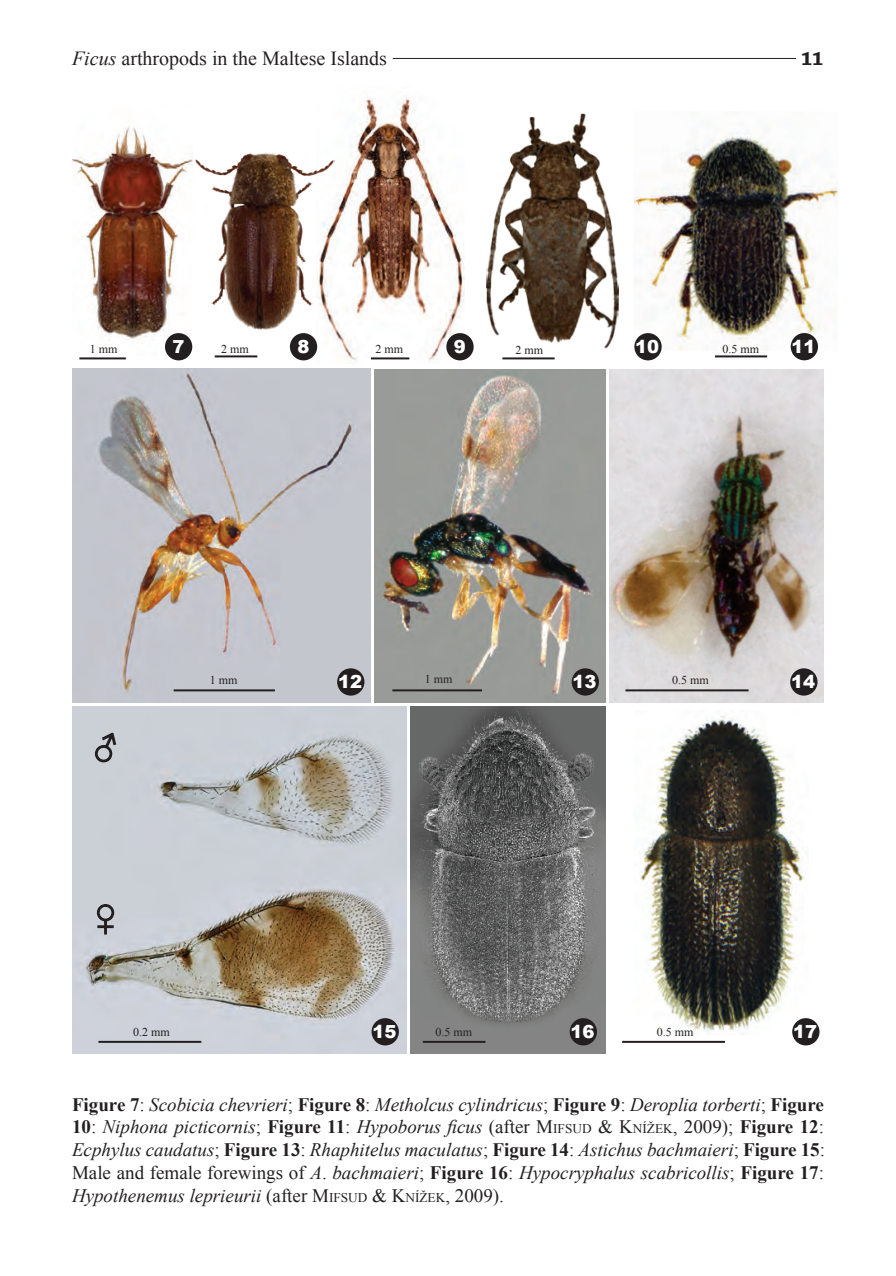
<style>
.page{position:relative;width:896px;height:1276px;background:#fff}
.page>*{position:absolute;margin:0;border:0;box-sizing:border-box;transform-origin:0 0}
.t1{font:20px "Times New Roman";color:#231f20}
.t2{font:700 20px "Chaparral Pro";color:#231f20}
.t3{font:italic 19px/22.8px "Times New Roman";color:#231f20;text-align:justify}
.t4{font:900 18px "Arial";color:#fff}
.t5{font:12px "Times New Roman";color:#231f20}
.s1{font-style:italic}
.s2{font-weight:700;font-style:normal}
.s3{font-style:normal}
.s4{font-style:normal;font-size:13.4px}
</style>
<div class="page">
<img style="left:72px;top:126px;width:121px;height:230px">
<img style="left:486px;top:113px;width:133px;height:236px">
<img style="left:316px;top:96px;width:148px;height:265px">
<img style="left:634px;top:133px;width:204px;height:218px">
<img style="left:72px;top:369px;width:298px;height:333px">
<img style="left:374px;top:369px;width:231px;height:333px">
<img style="left:610px;top:369px;width:214px;height:333px">
<img style="left:72px;top:707px;width:334px;height:346px">
<img style="left:411px;top:707px;width:194px;height:346px">
<img style="left:640px;top:715px;width:164px;height:319px">
<div style="left:165px;top:333px;width:27px;height:27px;background:#231f20;border-radius:50%"></div>
<div style="left:290px;top:333px;width:27px;height:27px;background:#231f20;border-radius:50%"></div>
<div style="left:446px;top:333px;width:28px;height:27px;background:#231f20;border-radius:50%"></div>
<div style="left:634px;top:333px;width:27px;height:27px;background:#231f20;border-radius:50%"></div>
<div style="left:337px;top:668px;width:27px;height:27px;background:#231f20;border-radius:50%"></div>
<div style="left:371px;top:1018px;width:28px;height:27px;background:#231f20;border-radius:50%"></div>
<div style="left:572px;top:668px;width:27px;height:27px;background:#231f20;border-radius:50%"></div>
<div style="left:570px;top:1018px;width:27px;height:27px;background:#231f20;border-radius:50%"></div>
<div style="left:790px;top:668px;width:27px;height:27px;background:#231f20;border-radius:50%"></div>
<div style="left:792px;top:1018px;width:27px;height:27px;background:#231f20;border-radius:50%"></div>
<hr style="left:79px;top:357px;width:47px;height:2px;background:#231f20">
<hr style="left:371px;top:357px;width:38px;height:2px;background:#231f20">
<hr style="left:502px;top:357px;width:52px;height:2px;background:#231f20">
<hr style="left:715px;top:355px;width:52px;height:2px;background:#231f20">
<hr style="left:174px;top:689px;width:101px;height:2px;background:#231f20">
<hr style="left:392px;top:689px;width:90px;height:2px;background:#231f20">
<hr style="left:625px;top:689px;width:123px;height:2px;background:#231f20">
<hr style="left:98px;top:1041px;width:103px;height:2px;background:#231f20">
<hr style="left:423px;top:1041px;width:62px;height:2px;background:#231f20">
<hr style="left:622px;top:1041px;width:103px;height:2px;background:#231f20">
<svg style="left:94px;top:729px;width:23px;height:35px"></svg>
<svg style="left:95px;top:902px;width:20px;height:33px"></svg>
<img style="left:195px;top:152px;width:139px;height:177px">
<hr style="left:215px;top:355px;width:42px;height:2px;background:#231f20">
<hr style="left:393px;top:58px;width:403px;height:1px;background:#231f20">
<div style="left:791px;top:333px;width:27px;height:27px;background:#231f20;border-radius:50%"></div>
<p class="t1" style="left:72px;top:45px;width:316px"><span class="s1">Ficus</span> arthropods in the Maltese Islands</p>
<p class="t2" style="left:801px;top:47px;width:24px">11</p>
<p class="t5" style="left:90px;top:340px;width:29px">1 mm</p>
<p class="t4" style="left:173px;top:333px;width:14px">7</p>
<p class="t4" style="left:297px;top:333px;width:14px">8</p>
<p class="t4" style="left:454px;top:333px;width:14px">9</p>
<p class="t4" style="left:635px;top:333px;width:26px">10</p>
<p class="t5" style="left:221px;top:340px;width:29px">2 mm</p>
<p class="t5" style="left:375px;top:340px;width:29px">2 mm</p>
<p class="t5" style="left:516px;top:342px;width:29px">2 mm</p>
<p class="t5" style="left:722px;top:340px;width:38px">0.5 mm</p>
<p class="t4" style="left:791px;top:333px;width:26px">11</p>
<p class="t4" style="left:338px;top:669px;width:26px">12</p>
<p class="t4" style="left:572px;top:669px;width:26px">13</p>
<p class="t5" style="left:210px;top:672px;width:29px">1 mm</p>
<p class="t5" style="left:425px;top:671px;width:29px">1 mm</p>
<p class="t5" style="left:672px;top:672px;width:38px">0.5 mm</p>
<p class="t4" style="left:791px;top:669px;width:26px">14</p>
<p class="t4" style="left:372px;top:1018px;width:26px">15</p>
<p class="t4" style="left:570px;top:1018px;width:26px">16</p>
<p class="t5" style="left:133px;top:1024px;width:38px">0.2 mm</p>
<p class="t5" style="left:435px;top:1024px;width:38px">0.5 mm</p>
<p class="t5" style="left:657px;top:1024px;width:38px">0.5 mm</p>
<p class="t4" style="left:793px;top:1018px;width:26px">17</p>
<p class="t3" style="left:72px;top:1092px;width:754px"><span class="s2">Figure 7</span><span class="s3">:</span> Scobicia chevrieri<span class="s3">;</span> <span class="s2">Figure 8</span><span class="s3">:</span> Metholcus cylindricus<span class="s3">;</span> <span class="s2">Figure 9</span><span class="s3">:</span> Deroplia torberti<span class="s3">;</span> <span class="s2">Figure 10</span><span class="s3">:</span> Niphona picticornis<span class="s3">;</span> <span class="s2">Figure 11</span><span class="s3">:</span> Hypoborus ficus <span class="s3">(after</span> <span class="s3">M</span><span class="s4">IFSUD</span> <span class="s3">&amp; K</span><span class="s4">NÍŽEK</span><span class="s3">, 2009);</span> <span class="s2">Figure 12</span><span class="s3">:<br></span>Ecphylus caudatus<span class="s3">;</span> <span class="s2">Figure 13</span><span class="s3">:</span> Rhaphitelus maculatus<span class="s3">;</span> <span class="s2">Figure 14</span><span class="s3">:</span> Astichus bachmaieri<span class="s3">;</span> <span class="s2">Figure 15</span><span class="s3">:<br>Male and female forewings of</span> A<span class="s3">.</span> bachmaieri<span class="s3">;</span> <span class="s2">Figure 16</span><span class="s3">:</span> Hypocryphalus scabricollis<span class="s3">;</span> <span class="s2">Figure 17</span><span class="s3">:<br></span>Hypothenemus leprieurii <span class="s3">(after</span> <span class="s3">M</span><span class="s4">IFSUD</span> <span class="s3">&amp; K</span><span class="s4">NÍŽEK</span><span class="s3">, 2009).</span></p>
</div>
